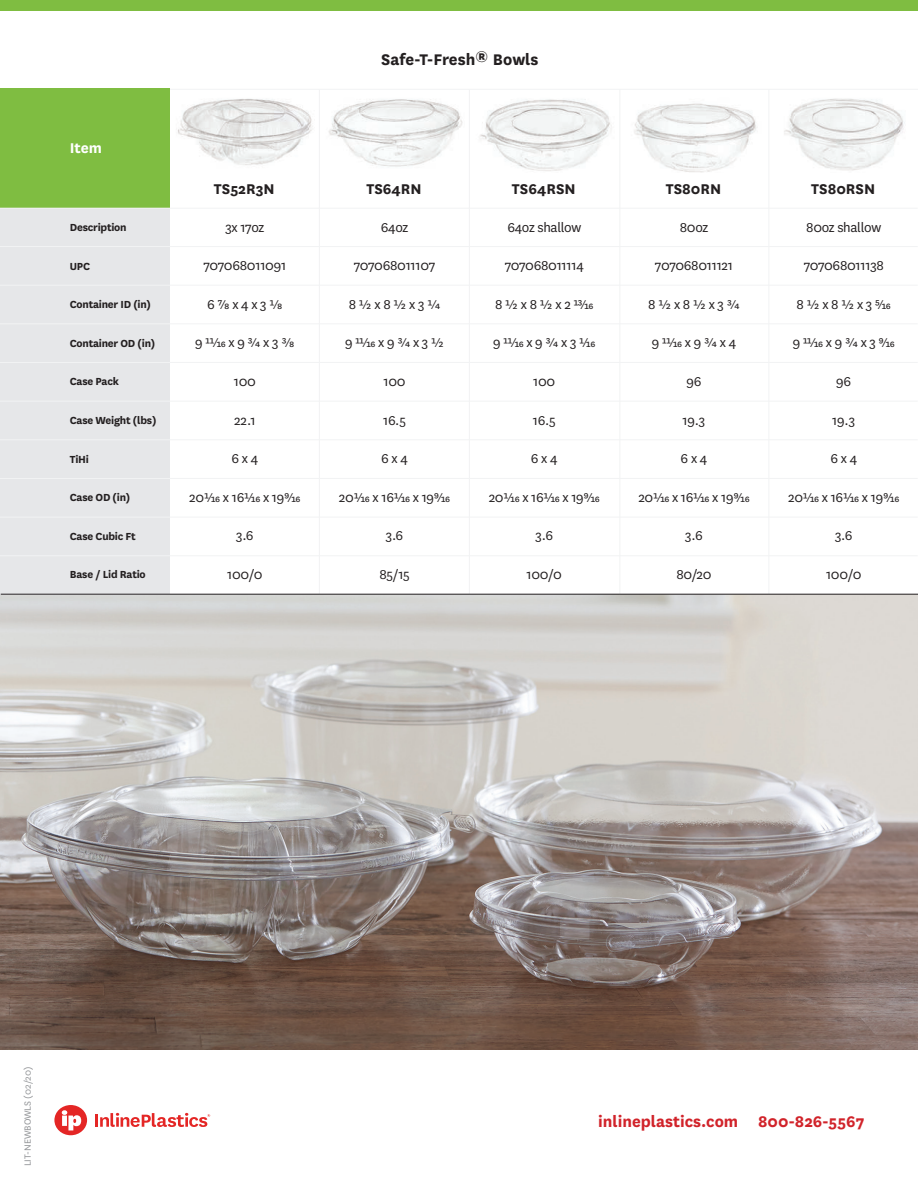
<style>
.page{position:relative;width:918px;height:1188px;background:#fff}
.page>*{position:absolute;margin:0;border:0;box-sizing:border-box;transform-origin:0 0}
.t1{font:700 18px "National";color:#d1232a}
.t2{font:700 18px "National";color:#231f20}
.t3{font:700 16.5px "National";color:#231f20}
.t4{font:700 16.5px "National";color:#fff}
.t5{font:15px "National";letter-spacing:-.02em;color:#231f20}
.t6{font:700 12px "National";letter-spacing:-.02em;color:#231f20}
.t7{font:10.5px "National";color:#939598}
</style>
<div class="page">
<img style="left:0;top:595px;width:918px;height:455px">
<img style="left:178px;top:99px;width:135px;height:66px">
<img style="left:328px;top:99px;width:135px;height:68px">
<img style="left:480px;top:99px;width:132px;height:72px">
<img style="left:634px;top:103px;width:122px;height:69px">
<img style="left:784px;top:98px;width:121px;height:73px">
<div style="left:0;top:0;width:918px;height:10px;background:#7fbd41"></div>
<hr style="left:169px;top:89px;width:749px;height:1px;background:#f2f3f4">
<div style="left:0;top:208px;width:170px;height:387px;background:#e6e7e9"></div>
<div style="left:0;top:89px;width:170px;height:119px;background:#7fbd41"></div>
<hr style="left:0;top:285px;width:918px;height:1px;background:#f2f3f4">
<hr style="left:0;top:323px;width:918px;height:1px;background:#f2f3f4">
<hr style="left:0;top:362px;width:918px;height:1px;background:#f2f3f4">
<hr style="left:0;top:401px;width:918px;height:1px;background:#f2f3f4">
<hr style="left:0;top:439px;width:918px;height:1px;background:#f2f3f4">
<hr style="left:0;top:478px;width:918px;height:1px;background:#f2f3f4">
<hr style="left:0;top:517px;width:918px;height:1px;background:#f2f3f4">
<hr style="left:0;top:555px;width:918px;height:1px;background:#f2f3f4">
<hr style="left:0;top:246px;width:918px;height:1px;background:#f2f3f4">
<hr style="left:319px;top:89px;width:1px;height:505px;background:#f2f3f4">
<hr style="left:469px;top:89px;width:1px;height:505px;background:#f2f3f4">
<hr style="left:619px;top:89px;width:1px;height:505px;background:#f2f3f4">
<hr style="left:768px;top:89px;width:1px;height:505px;background:#f2f3f4">
<hr style="left:0;top:208px;width:918px;height:1px;background:#f2f3f4">
<hr style="left:1px;top:594px;width:917px;height:1px;background:#231f20">
<svg style="left:54px;top:1105px;width:33px;height:30px"></svg>
<svg style="left:96px;top:1113px;width:114px;height:14px"></svg>
<p class="t4" style="left:70px;top:136px;width:34px">Item</p>
<p class="t6" style="left:70px;top:219px;width:58px">Description</p>
<p class="t6" style="left:70px;top:258px;width:22px">UPC</p>
<p class="t6" style="left:70px;top:296px;width:83px">Container ID (in)</p>
<p class="t6" style="left:70px;top:335px;width:87px">Container OD (in)</p>
<p class="t6" style="left:70px;top:373px;width:51px">Case Pack</p>
<p class="t6" style="left:70px;top:412px;width:88px">Case Weight (lbs)</p>
<p class="t6" style="left:70px;top:450px;width:21px">TiHi</p>
<p class="t6" style="left:70px;top:489px;width:62px">Case OD (in)</p>
<p class="t6" style="left:70px;top:528px;width:68px">Case Cubic Ft</p>
<p class="t6" style="left:70px;top:566px;width:77px">Base / Lid Ratio</p>
<p class="t3" style="left:214px;top:177px;width:62px">TS52R3N</p>
<p class="t5" style="left:225px;top:217px;width:40px">3x 17oz</p>
<p class="t5" style="left:203px;top:256px;width:84px">707068011091</p>
<p class="t5" style="left:207px;top:295px;width:77px">6 7/8 x 4 x 3 1/8</p>
<p class="t5" style="left:195px;top:333px;width:101px">9 11/16 x 9 3/4 x 3 3/8</p>
<p class="t5" style="left:234px;top:372px;width:24px">100</p>
<p class="t5" style="left:234px;top:410px;width:23px">22.1</p>
<p class="t5" style="left:231px;top:449px;width:28px">6 x 4</p>
<p class="t5" style="left:189px;top:487px;width:113px">20 1/16 x 16 1/16 x 19 9/16</p>
<p class="t5" style="left:236px;top:526px;width:19px">3.6</p>
<p class="t5" style="left:227px;top:564px;width:37px">100/0</p>
<p class="t2" style="left:381px;top:46px;width:159px">Safe-T-Fresh® Bowls</p>
<p class="t3" style="left:367px;top:177px;width:57px">TS64RN</p>
<p class="t5" style="left:381px;top:217px;width:29px">64oz</p>
<p class="t5" style="left:354px;top:256px;width:83px">707068011107</p>
<p class="t5" style="left:349px;top:295px;width:93px">8 1/2 x 8 1/2 x 3 1/4</p>
<p class="t5" style="left:345px;top:333px;width:101px">9 11/16 x 9 3/4 x 3 1/2</p>
<p class="t5" style="left:383px;top:372px;width:24px">100</p>
<p class="t5" style="left:383px;top:410px;width:24px">16.5</p>
<p class="t5" style="left:381px;top:449px;width:28px">6 x 4</p>
<p class="t5" style="left:339px;top:487px;width:113px">20 1/16 x 16 1/16 x 19 9/16</p>
<p class="t5" style="left:386px;top:526px;width:19px">3.6</p>
<p class="t5" style="left:379px;top:564px;width:32px">85/15</p>
<p class="t3" style="left:512px;top:177px;width:65px">TS64RSN</p>
<p class="t5" style="left:507px;top:217px;width:75px">64oz shallow</p>
<p class="t5" style="left:505px;top:256px;width:81px">707068011114</p>
<p class="t5" style="left:495px;top:295px;width:100px">8 1/2 x 8 1/2 x 2 13/16</p>
<p class="t5" style="left:493px;top:333px;width:104px">9 11/16 x 9 3/4 x 3 1/16</p>
<p class="t5" style="left:533px;top:372px;width:24px">100</p>
<p class="t5" style="left:533px;top:410px;width:24px">16.5</p>
<p class="t5" style="left:531px;top:449px;width:28px">6 x 4</p>
<p class="t5" style="left:489px;top:487px;width:113px">20 1/16 x 16 1/16 x 19 9/16</p>
<p class="t5" style="left:536px;top:526px;width:19px">3.6</p>
<p class="t5" style="left:527px;top:564px;width:37px">100/0</p>
<p class="t3" style="left:666px;top:177px;width:57px">TS80RN</p>
<p class="t5" style="left:680px;top:217px;width:30px">80oz</p>
<p class="t5" style="left:655px;top:256px;width:80px">707068011121</p>
<p class="t5" style="left:648px;top:295px;width:93px">8 1/2 x 8 1/2 x 3 3/4</p>
<p class="t5" style="left:652px;top:333px;width:86px">9 11/16 x 9 3/4 x 4</p>
<p class="t5" style="left:687px;top:372px;width:16px">96</p>
<p class="t5" style="left:682px;top:410px;width:25px">19.3</p>
<p class="t5" style="left:681px;top:449px;width:28px">6 x 4</p>
<p class="t5" style="left:638px;top:487px;width:113px">20 1/16 x 16 1/16 x 19 9/16</p>
<p class="t5" style="left:685px;top:526px;width:19px">3.6</p>
<p class="t5" style="left:676px;top:564px;width:37px">80/20</p>
<p class="t3" style="left:811px;top:177px;width:65px">TS80RSN</p>
<p class="t5" style="left:806px;top:217px;width:76px">80oz shallow</p>
<p class="t5" style="left:804px;top:256px;width:82px">707068011138</p>
<p class="t5" style="left:797px;top:295px;width:96px">8 1/2 x 8 1/2 x 3 5/16</p>
<p class="t5" style="left:793px;top:333px;width:104px">9 11/16 x 9 3/4 x 3 9/16</p>
<p class="t5" style="left:836px;top:372px;width:16px">96</p>
<p class="t5" style="left:832px;top:410px;width:25px">19.3</p>
<p class="t5" style="left:830px;top:449px;width:28px">6 x 4</p>
<p class="t5" style="left:788px;top:487px;width:113px">20 1/16 x 16 1/16 x 19 9/16</p>
<p class="t5" style="left:835px;top:526px;width:19px">3.6</p>
<p class="t5" style="left:826px;top:564px;width:37px">100/0</p>
<p class="t7" style="left:21px;top:1166px;width:101px;rotate:-90deg">LIT-NEWBOWLS (02/20)</p>
<p class="t1" style="left:598px;top:1109px;width:268px">inlineplastics.com 800-826-5567</p>
</div>
